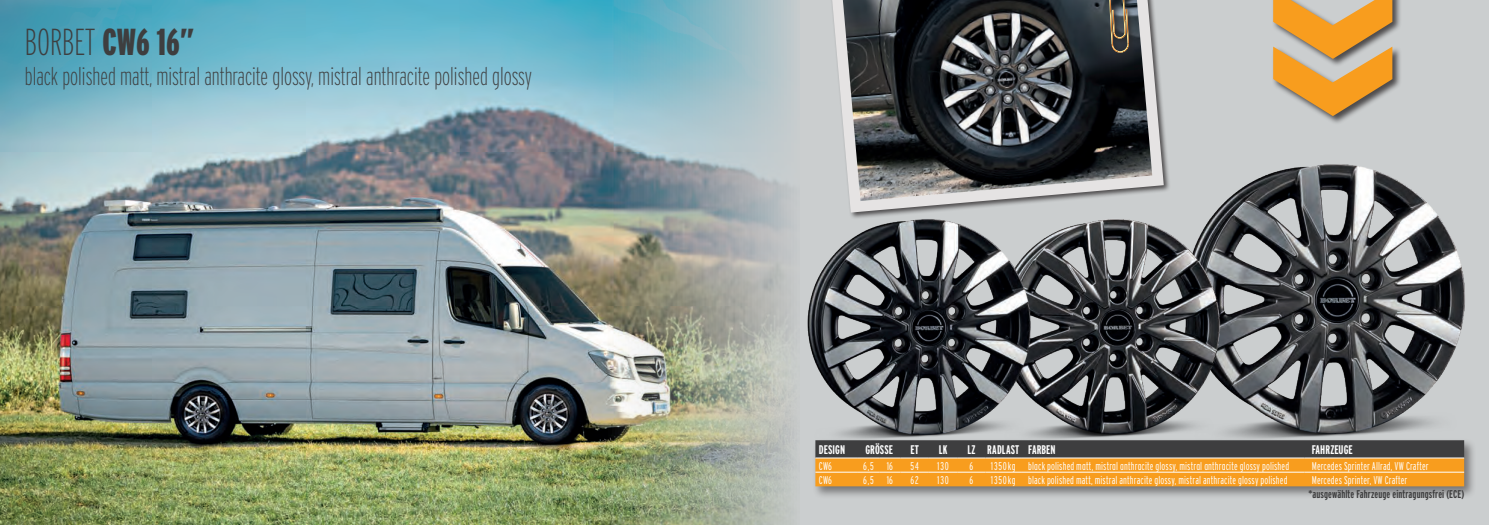
<style>
.page{position:relative;width:1489px;height:525px;background:#fff}
.page>*{position:absolute;margin:0;border:0;box-sizing:border-box;transform-origin:0 0}
.t1{font:200 37.5px "Interstate Compressed";color:#3e3e3f}
.t2{font:200 25px "Interstate Compressed";color:#3e3e3f}
.t3{font:700 12.5px "Interstate Compressed";letter-spacing:.005em;color:#fff}
.t4{font:300 11.25px "Interstate Compressed";letter-spacing:.01em;color:#fff}
.t5{font:700 11.25px "Interstate Compressed";letter-spacing:.01em;color:#3e3e3f}
.s1{font-weight:900}
</style>
<div class="page">
<div style="left:0;top:0;width:1488px;height:524px;background:#cbcecf"></div>
<img style="left:0;top:0;width:794px;height:524px">
<img style="left:1216px;top:164px;width:249px;height:273px">
<img style="left:1036px;top:211px;width:189px;height:226px">
<img style="left:807px;top:220px;width:229px;height:217px">
<div style="left:1271px;top:0;width:130px;height:125px;background:#231f20;opacity:.75"></div>
<svg style="left:1272px;top:0;width:120px;height:116px"></svg>
<div style="left:812px;top:437px;width:664px;height:61px;background:#231f20;opacity:.5"></div>
<svg style="left:815px;top:440px;width:648px;height:46px;background:#b17c34"></svg>
<hr style="left:985px;top:471px;width:35px;height:1px;background:#fff">
<hr style="left:1020px;top:471px;width:284px;height:1px;background:#fff">
<hr style="left:1304px;top:471px;width:159px;height:1px;background:#fff">
<div style="left:830px;top:0;width:341px;height:220px;background:#231f20;opacity:.75"></div>
<svg style="left:832px;top:0;width:331px;height:212px"></svg>
<img style="left:842px;top:0;width:310px;height:201px">
<div style="left:1107px;top:0;width:28px;height:59px;background:#231f20;opacity:.75"></div>
<svg style="left:1109px;top:0;width:20px;height:53px"></svg>
<p class="t1" style="left:25px;top:21px;width:171px">BORBET <span class="s1">CW6 16”</span></p>
<p class="t2" style="left:25px;top:62px;width:509px">black polished matt, mistral anthracite glossy, mistral anthracite polished glossy</p>
<p class="t3" style="left:819px;top:442px;width:28px">DESIGN</p>
<p class="t3" style="left:865px;top:442px;width:29px">GRÖSSE</p>
<p class="t3" style="left:910px;top:442px;width:10px">ET</p>
<p class="t3" style="left:938px;top:442px;width:10px">LK</p>
<p class="t3" style="left:967px;top:442px;width:10px">LZ</p>
<p class="t3" style="left:987px;top:442px;width:33px">RADLAST</p>
<p class="t3" style="left:1028px;top:442px;width:29px">FARBEN</p>
<p class="t3" style="left:1311px;top:442px;width:43px">FAHRZEUGE</p>
<p class="t4" style="left:819px;top:459px;width:14px">CW6</p>
<p class="t4" style="left:863px;top:459px;width:12px">6,5</p>
<p class="t4" style="left:886px;top:459px;width:8px">16</p>
<p class="t4" style="left:910px;top:459px;width:10px">54</p>
<p class="t4" style="left:937px;top:459px;width:13px">130</p>
<p class="t4" style="left:969px;top:459px;width:5px">6</p>
<p class="t4" style="left:990px;top:459px;width:26px">1350kg</p>
<p class="t4" style="left:1028px;top:459px;width:262px">black polished matt, mistral anthracite glossy, mistral anthracite glossy polished</p>
<p class="t4" style="left:1311px;top:459px;width:118px">Mercedes Sprinter Allrad, VW Crafter</p>
<p class="t4" style="left:819px;top:473px;width:14px">CW6</p>
<p class="t4" style="left:863px;top:473px;width:12px">6,5</p>
<p class="t4" style="left:886px;top:473px;width:8px">16</p>
<p class="t4" style="left:910px;top:473px;width:10px">62</p>
<p class="t4" style="left:937px;top:473px;width:13px">130</p>
<p class="t4" style="left:969px;top:473px;width:5px">6</p>
<p class="t4" style="left:990px;top:473px;width:26px">1350kg</p>
<p class="t4" style="left:1028px;top:473px;width:261px">black polished matt, mistral anthracite glossy, mistral anthracite glossy polished</p>
<p class="t4" style="left:1311px;top:473px;width:97px">Mercedes Sprinter, VW Crafter</p>
<p class="t5" style="left:1308px;top:487px;width:157px">*ausgewählte Fahrzeuge eintragungsfrei (ECE)</p>
</div>
